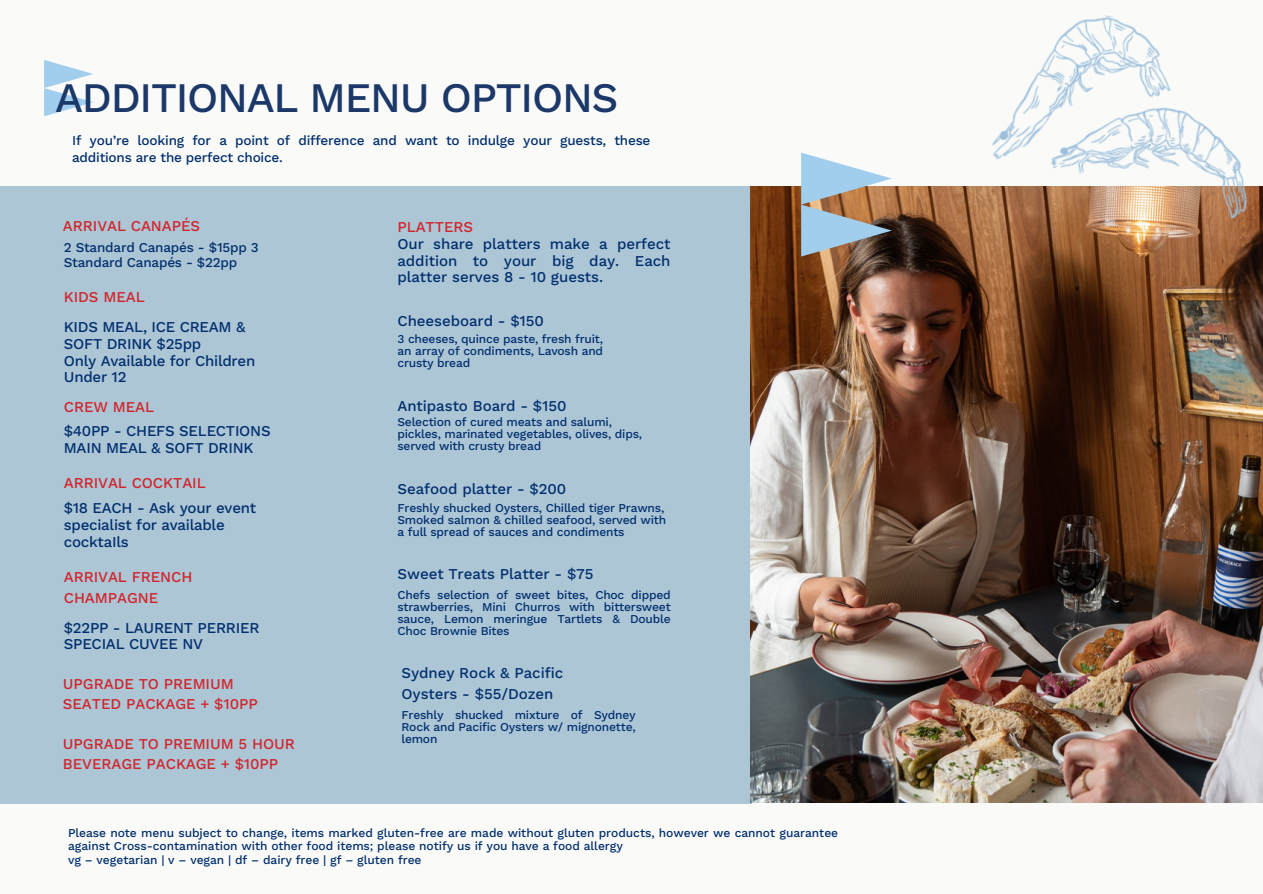
<style>
.page{position:relative;width:1263px;height:894px;background:#fff}
.page>*{position:absolute;margin:0;border:0;box-sizing:border-box;transform-origin:0 0}
.t1{font:500 42px "Work Sans";letter-spacing:-.03em;color:#1b3869}
.t2{font:500 15px/16.8px "Work Sans";letter-spacing:-.015em;color:#002e6d}
.t3{font:500 15px/20.2px "Work Sans";letter-spacing:-.005em;color:#d2232a}
.t4{font:500 13.5px/16.8px "Work Sans";letter-spacing:-.015em;color:#002e6d}
.t5{font:500 12px/12px "Work Sans";letter-spacing:-.015em;color:#002e6d}
</style>
<div class="page">
<div style="left:0;top:0;width:1263px;height:893px;background:#fafaf8"></div>
<svg style="left:44px;top:60px;width:49px;height:56px"></svg>
<div style="left:0;top:187px;width:752px;height:616px;background:#adc6d6"></div>
<img style="left:750px;top:187px;width:513px;height:615px">
<svg style="left:801px;top:152px;width:91px;height:104px;background:#a9aeb0"></svg>
<img style="left:987px;top:15px;width:276px;height:204px">
<p class="t1" style="left:55px;top:73px;width:565px">ADDITIONAL MENU OPTIONS</p>
<p class="t4" style="left:72px;top:132px;width:580px">If you’re looking for a point of difference and want to indulge your guests, these additions are the perfect choice.</p>
<p class="t3" style="left:63px;top:216px;width:139px">ARRIVAL CANAPÉS</p>
<p class="t4" style="left:64px;top:239px;width:196px;line-height:15.8px">2 Standard Canapés - $15pp 3<br>Standard Canapés - $22pp</p>
<p class="t3" style="left:64px;top:286px;width:82px">KIDS MEAL</p>
<p class="t2" style="left:64px;top:318px;width:183px">KIDS MEAL, ICE CREAM &amp;<br>SOFT DRINK $25pp</p>
<p class="t2" style="left:64px;top:352px;width:193px">Only Available for Children<br>Under 12</p>
<p class="t3" style="left:64px;top:396px;width:92px">CREW MEAL</p>
<p class="t2" style="left:64px;top:422px;width:208px">$40PP - CHEFS SELECTIONS<br>MAIN MEAL &amp; SOFT DRINK</p>
<p class="t3" style="left:64px;top:473px;width:143px">ARRIVAL COCKTAIL</p>
<p class="t2" style="left:64px;top:499px;width:194px">$18 EACH - Ask your event specialist for available cocktaIls</p>
<p class="t3" style="left:64px;top:566px;width:130px">ARRIVAL FRENCH<br>CHAMPAGNE</p>
<p class="t2" style="left:64px;top:618px;width:197px">$22PP - LAURENT PERRIER<br>SPECIAL CUVEE NV</p>
<p class="t3" style="left:63px;top:673px;width:196px">UPGRADE TO PREMIUM<br>SEATED PACKAGE + $10PP</p>
<p class="t3" style="left:63px;top:733px;width:234px">UPGRADE TO PREMIUM 5 HOUR<br>BEVERAGE PACKAGE + $10PP</p>
<p class="t3" style="left:397px;top:216px;width:77px">PLATTERS</p>
<p class="t2" style="left:397px;top:235px;width:275px;text-align:justify">Our share platters make a perfect addition to your big day. Each platter serves 8 - 10 guests.</p>
<p class="t2" style="left:397px;top:313px;width:148px">Cheeseboard - $150</p>
<p class="t5" style="left:397px;top:333px;width:207px;text-align:justify">3 cheeses, quince paste, fresh fruit, an array of condiments, Lavosh and crusty bread</p>
<p class="t2" style="left:397px;top:397px;width:171px">Antipasto Board - $150</p>
<p class="t5" style="left:397px;top:416px;width:246px">Selection of cured meats and salumi, pickles, marinated vegetables, olives, dips, served with crusty bread</p>
<p class="t2" style="left:397px;top:480px;width:170px">Seafood platter - $200</p>
<p class="t5" style="left:397px;top:501px;width:270px">Freshly shucked Oysters, Chilled tiger Prawns,<br>Smoked salmon &amp; chilled seafood, served with a full spread of sauces and condiments</p>
<p class="t2" style="left:397px;top:565px;width:198px">Sweet Treats Platter - $75</p>
<p class="t5" style="left:397px;top:588px;width:275px;text-align:justify">Chefs selection of sweet bites, Choc dipped strawberries, Mini Churros with bittersweet sauce, Lemon meringue Tartlets &amp; Double Choc Brownie Bites</p>
<p class="t2" style="left:401px;top:663px;width:163px;line-height:20.2px">Sydney Rock &amp; Pacific<br>Oysters - $55/Dozen</p>
<p class="t5" style="left:401px;top:708px;width:236px;text-align:justify">Freshly shucked mixture of Sydney Rock and Pacific Oysters w/ mignonette, lemon</p>
<p class="t5" style="left:68px;top:825px;width:772px;line-height:13.5px">Please note menu subject to change, items marked gluten-free are made without gluten products, however we cannot guarantee against Cross-contamination with other food items; please notify us if you have a food allergy</p>
<p class="t5" style="left:68px;top:853px;width:355px">vg – vegetarian | v – vegan | df – dairy free | gf – gluten free</p>
</div>
